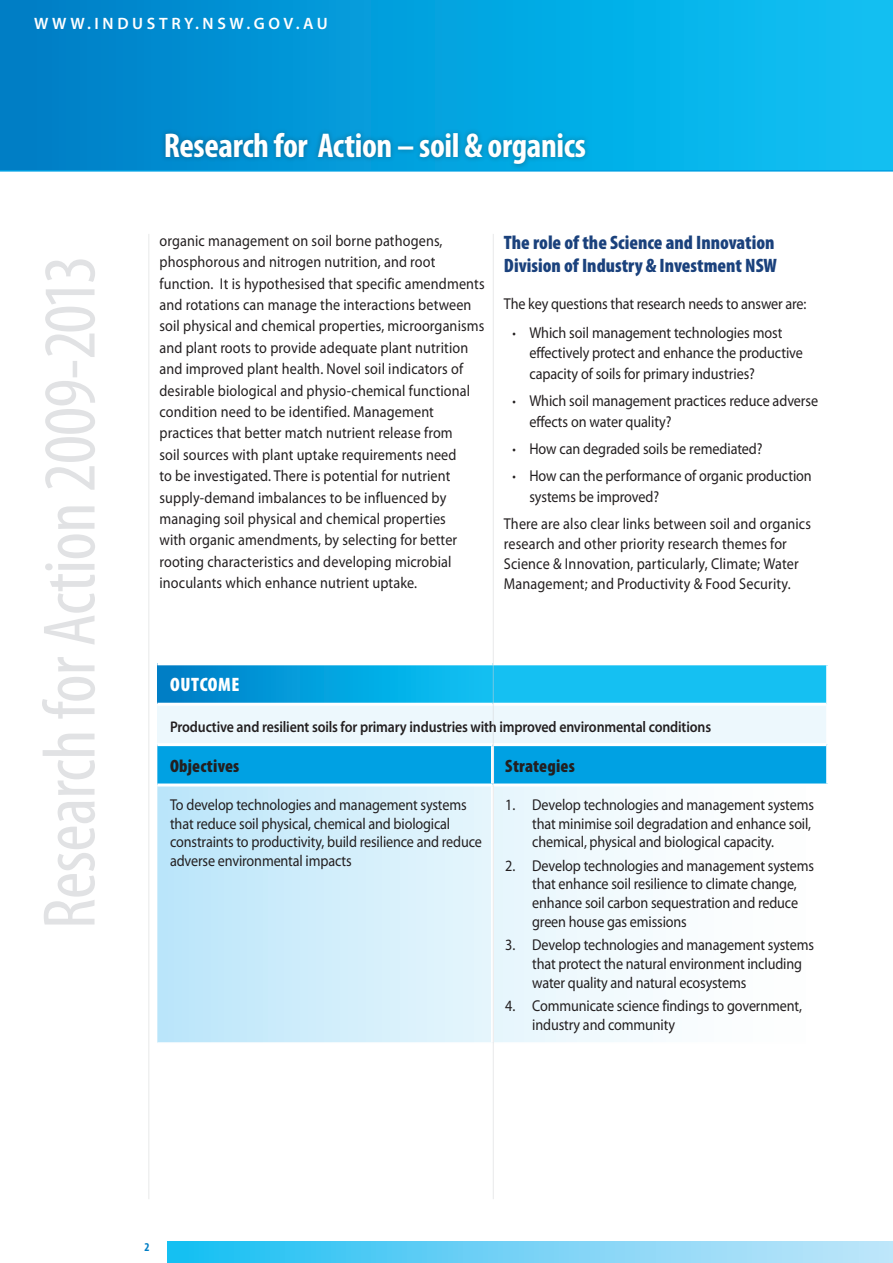
<style>
.page{position:relative;width:893px;height:1263px;background:#fff}
.page>*{position:absolute;margin:0;border:0;box-sizing:border-box;transform-origin:0 0}
.t1{font:700 condensed 34.5px "Myriad Pro";letter-spacing:-.01em;color:#fff}
.sub_head{font:900 condensed 19.5px/23.9px "Myriad Pro";color:#1a417c}
.table_heading_1{font:900 condensed 19.5px "Myriad Pro";letter-spacing:.03em;color:#fff}
.table_heading_2{font:900 condensed 18px "Myriad Pro";letter-spacing:.01em;color:#231f20}
.t2{font:600 16.5px "Myriad Pro";letter-spacing:.22em;color:#fff}
.para{font:15.75px/21.5px "Myriad Pro";letter-spacing:.01em;color:#231f20;scale:.9 1}
.sequ{font:15.75px/18.9px "Myriad Pro";letter-spacing:-.01em;color:#231f20;scale:.9 1}
.bullet_list{font:15.75px/20.7px "Myriad Pro";letter-spacing:-.005em;color:#231f20;scale:.9 1}
.table_3{font:15.75px/18.9px "Myriad Pro";letter-spacing:-.01em;color:#231f20;scale:.9 1}
.sub_head-2{font:15.75px "Myriad Pro";letter-spacing:-.01em;color:#231f20;scale:.9 1}
.table_heading_3{font:600 15.45px "Myriad Pro";letter-spacing:-.01em;color:#231f20;scale:.9 1}
.sub_head-3{font:700 condensed 12px "Myriad Pro";color:#007ec5}
.s1{font-weight:300;font-stretch:condensed}
</style>
<div class="page">
<div style="left:0;top:0;width:893px;height:170px;background:linear-gradient(to right,#007ec7,#0cc5f6)"></div>
<hr style="left:0;top:170px;width:893px;height:2px;background:#00a1e3">
<hr style="left:148px;top:234px;width:1px;height:965px;background:#d1d2d4">
<svg style="left:42px;top:259px;width:53px;height:665px"></svg>
<div style="left:168px;top:1242px;width:725px;height:21px;background:linear-gradient(to right,#1bbff2,#c9e6fa)"></div>
<div style="left:160px;top:128px;width:667px;height:73px;background:#231f20;opacity:.35"></div>
<svg style="left:157px;top:665px;width:669px;height:38px;background:#10b1e8"></svg>
<div style="left:157px;top:704px;width:671px;height:41px;background:#edf8fd"></div>
<div style="left:157px;top:746px;width:669px;height:37px;background:#00a1e3"></div>
<svg style="left:157px;top:786px;width:496px;height:256px"></svg>
<hr style="left:491px;top:786px;width:3px;height:256px;background:#fff">
<hr style="left:157px;top:703px;width:335px;height:3px;background:#fff">
<hr style="left:492px;top:703px;width:334px;height:3px;background:#fff">
<hr style="left:157px;top:743px;width:335px;height:3px;background:#fff">
<hr style="left:492px;top:743px;width:334px;height:3px;background:#fff">
<hr style="left:826px;top:704px;width:3px;height:41px;background:#fff">
<hr style="left:491px;top:746px;width:3px;height:37px;background:#fff">
<hr style="left:493px;top:234px;width:1px;height:965px;background:#d1d2d4">
<p class="t2" style="left:34px;top:13px;width:295px">www.industry.nsw.gov.au</p>
<p class="t1" style="left:164px;top:124px;width:424px">Research for Action – soil &amp; organics</p>
<p class="para" style="left:159px;top:229px;width:363px">organic management on soil borne pathogens, phosphorous and nitrogen nutrition, and root function. It is hypothesised that specific amendments and rotations can manage the interactions between soil physical and chemical properties, microorganisms and plant roots to provide adequate plant nutrition and improved plant health. Novel soil indicators of desirable biological and physio-chemical functional condition need to be identified. Management practices that better match nutrient release from<br>soil sources with plant uptake requirements need<br>to be investigated. There is potential for nutrient supply-demand imbalances to be influenced by managing soil physical and chemical properties<br>with organic amendments, by selecting for better rooting characteristics and developing microbial inoculants which enhance nutrient uptake.</p>
<p class="sub_head" style="left:504px;top:230px;width:275px">The role of the Science and Innovation<br>Division of Industry &amp; Investment NSW</p>
<p class="sub_head-2" style="left:504px;top:294px;width:338px">The key questions that research needs to answer are:</p>
<p class="bullet_list" style="left:529px;top:322px;width:305px;text-indent:-17px"><span class="s1">•</span> Which soil management technologies most effectively protect and enhance the productive capacity of soils for primary industries?</p>
<p class="bullet_list" style="left:529px;top:390px;width:322px;text-indent:-17px"><span class="s1">•</span> Which soil management practices reduce adverse effects on water quality?</p>
<p class="bullet_list" style="left:512px;top:438px;width:280px"><span class="s1">•</span> How can degraded soils be remediated?</p>
<p class="bullet_list" style="left:529px;top:465px;width:315px;text-indent:-17px"><span class="s1">•</span> How can the performance of organic production systems be improved?</p>
<p class="para" style="left:504px;top:514px;width:343px;line-height:20px">There are also clear links between soil and organics research and other priority research themes for Science &amp; Innovation, particularly, Climate; Water Management; and Productivity &amp; Food Security.</p>
<p class="table_heading_1" style="left:170px;top:674px;width:71px">Outcome</p>
<p class="table_heading_3" style="left:170px;top:717px;width:603px">Productive and resilient soils for primary industries with improved environmental conditions</p>
<p class="table_heading_2" style="left:170px;top:756px;width:71px">Objectives</p>
<p class="table_heading_2" style="left:505px;top:756px;width:71px">Strategies</p>
<p class="table_3" style="left:170px;top:795px;width:348px">To develop technologies and management systems that reduce soil physical, chemical and biological constraints to productivity, build resilience and reduce adverse environmental impacts</p>
<p class="sequ" style="left:532px;top:795px;width:314px;text-indent:-27px">1. Develop technologies and management systems that minimise soil degradation and enhance soil, chemical, physical and biological capacity.</p>
<p class="sequ" style="left:532px;top:855px;width:314px;text-indent:-27px">2. Develop technologies and management systems that enhance soil resilience to climate change, enhance soil carbon sequestration and reduce green house gas emissions</p>
<p class="sequ" style="left:532px;top:935px;width:314px;text-indent:-27px">3. Develop technologies and management systems that protect the natural environment including water quality and natural ecosystems</p>
<p class="sequ" style="left:532px;top:996px;width:301px;text-indent:-27px">4. Communicate science findings to government, industry and community</p>
<p class="sub_head-3" style="left:145px;top:1239px;width:7px">2</p>
</div>
